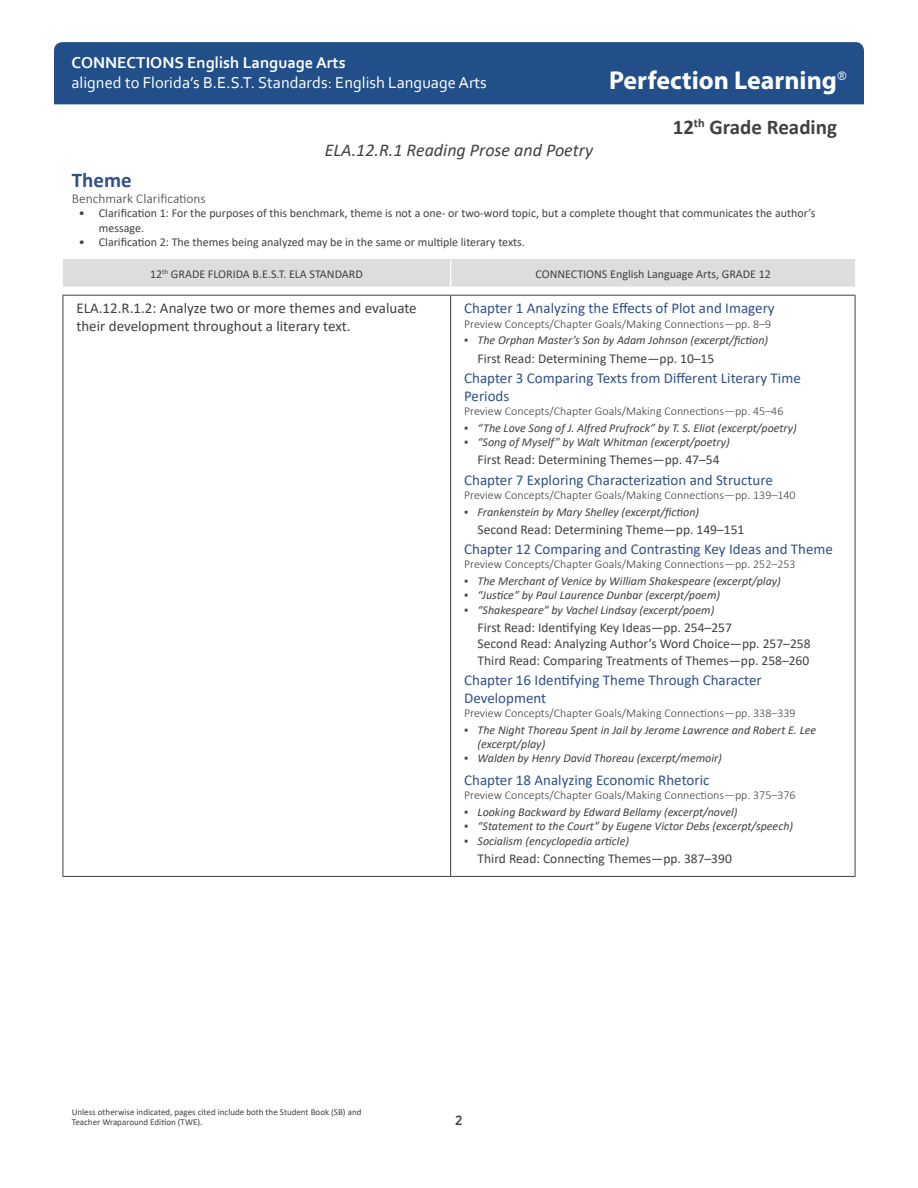
<style>
.page{position:relative;width:918px;height:1188px;background:#fff}
.page>*{position:absolute;margin:0;border:0;box-sizing:border-box;transform-origin:0 0}
.t1{font:700 25.95px "Myriad Pro";color:#fff}
.t2{font:700 21px "Calibri";color:#414142}
.Perfection_Subsectio{font:700 21px "Calibri";color:#315185}
.t3{font:italic 18px "Calibri";color:#414142}
.t4{font:16.5px "Corbel";color:#fff}
.t5{font:700 16.5px "Corbel";color:#fff}
.FL_Best_Citation_Cha{font:15px "Calibri";color:#315185}
.FL_BEST_Citations_Ch{font:15px/18px "Calibri";color:#315185}
.FL_BEST_Standard{font:15px/18px "Calibri";color:#414142}
.FL_BEST_Citations_1s{font:13.5px "Calibri";color:#414142}
.BenchClar_head{font:300 13.5px "Calibri";color:#414142}
.t6{font:500 13.5px "Gotham Narrow";color:#414142}
.t7{font:italic 12px/14.4px "Calibri";color:#414142}
.Chapter_intro{font:300 12px "Calibri";color:#414142}
.Calibri_Table_header{font:12px/14.4px "Calibri";color:#414142}
.t8{font:9px/10.8px "Calibri";color:#414142}
.s1{font-style:normal}
</style>
<div class="page">
<div style="left:54px;top:42px;width:810px;height:62px;background:#224f89"></div>
<div style="left:63px;top:260px;width:792px;height:27px;background:#dcdddf"></div>
<hr style="left:63px;top:259px;width:388px;height:1px;background:#dcdddf">
<hr style="left:451px;top:259px;width:404px;height:1px;background:#dcdddf">
<hr style="left:63px;top:296px;width:1px;height:580px;background:#414142">
<hr style="left:63px;top:876px;width:388px;height:1px;background:#414142">
<hr style="left:451px;top:876px;width:404px;height:1px;background:#414142">
<hr style="left:63px;top:295px;width:388px;height:1px;background:#414142">
<hr style="left:451px;top:295px;width:404px;height:1px;background:#414142">
<hr style="left:450px;top:296px;width:1px;height:580px;background:#414142">
<hr style="left:855px;top:296px;width:1px;height:580px;background:#414142">
<h3 class="t5" style="left:71px;top:52px;width:276px">CONNECTIONS English Language Arts</h3>
<h3 class="t4" style="left:71px;top:72px;width:417px">aligned to Florida’s B.E.S.T. Standards: English Language Arts</h3>
<h3 class="t3" style="left:325px;top:138px;width:270px">ELA.12.R.1 Reading Prose and Poetry</h3>
<h1 class="t1" style="left:609px;top:63px;width:239px">Perfection Learning<sup>®</sup></h1>
<h2 class="t2" style="left:673px;top:113px;width:166px">12<sup>th</sup> Grade Reading</h2>
<p class="Perfection_Subsectio" style="left:72px;top:165px;width:61px">Theme</p>
<p class="BenchClar_head" style="left:72px;top:190px;width:135px">Benchmark Clarifications</p>
<p class="Calibri_Table_header" style="left:99px;top:206px;width:718px;text-indent:-20px">• Clarification 1: For the purposes of this benchmark, theme is not a one- or two-word topic, but a complete thought that communicates the author’s message.</p>
<p class="Calibri_Table_header" style="left:79px;top:235px;width:448px">• Clarification 2: The themes being analyzed may be in the same or multiple literary texts.</p>
<p class="Calibri_Table_header" style="left:150px;top:266px;width:214px">12<sup>th</sup> GRADE FLORIDA B.E.S.T. ELA STANDARD</p>
<p class="Calibri_Table_header" style="left:536px;top:266px;width:237px">CONNECTIONS English Language Arts, GRADE 12</p>
<p class="FL_BEST_Standard" style="left:76px;top:299px;width:342px">ELA.12.R.1.2: Analyze two or more themes and evaluate their development throughout a literary text.</p>
<p class="FL_Best_Citation_Cha" style="left:464px;top:298px;width:312px">Chapter 1 Analyzing the Effects of Plot and Imagery</p>
<p class="Chapter_intro" style="left:464px;top:316px;width:309px">Preview Concepts/Chapter Goals/Making Connections—pp. 8–9</p>
<p class="t7" style="left:464px;top:332px;width:306px"><span class="s1">▪</span> The Orphan Master’s Son by Adam Johnson (excerpt/fiction)</p>
<p class="FL_BEST_Citations_1s" style="left:478px;top:349px;width:238px">First Read: Determining Theme—pp. 10–15</p>
<p class="FL_BEST_Citations_Ch" style="left:464px;top:368px;width:338px">Chapter 3 Comparing Texts from Different Literary Time<br>Periods</p>
<p class="Chapter_intro" style="left:464px;top:404px;width:321px">Preview Concepts/Chapter Goals/Making Connections—pp. 45–46</p>
<p class="t7" style="left:464px;top:420px;width:334px"><span class="s1">▪</span> “The Love Song of J. Alfred Prufrock” by T. S. Eliot (excerpt/poetry)</p>
<p class="t7" style="left:464px;top:434px;width:267px"><span class="s1">▪</span> “Song of Myself” by Walt Whitman (excerpt/poetry)</p>
<p class="FL_BEST_Citations_1s" style="left:478px;top:451px;width:243px">First Read: Determining Themes—pp. 47–54</p>
<p class="FL_Best_Citation_Cha" style="left:464px;top:469px;width:310px">Chapter 7 Exploring Characterization and Structure</p>
<p class="Chapter_intro" style="left:464px;top:488px;width:333px">Preview Concepts/Chapter Goals/Making Connections—pp. 139–140</p>
<p class="t7" style="left:464px;top:504px;width:237px"><span class="s1">▪</span> Frankenstein by Mary Shelley (excerpt/fiction)</p>
<p class="FL_BEST_Citations_1s" style="left:478px;top:520px;width:268px">Second Read: Determining Theme—pp. 149–151</p>
<p class="FL_Best_Citation_Cha" style="left:464px;top:539px;width:370px">Chapter 12 Comparing and Contrasting Key Ideas and Theme</p>
<p class="Chapter_intro" style="left:464px;top:557px;width:333px">Preview Concepts/Chapter Goals/Making Connections—pp. 252–253</p>
<p class="t7" style="left:464px;top:573px;width:318px"><span class="s1">▪</span> The Merchant of Venice by William Shakespeare (excerpt/play)</p>
<p class="t7" style="left:464px;top:588px;width:258px"><span class="s1">▪</span> “Justice” by Paul Laurence Dunbar (excerpt/poem)</p>
<p class="t7" style="left:464px;top:602px;width:252px"><span class="s1">▪</span> “Shakespeare” by Vachel Lindsay (excerpt/poem)</p>
<p class="FL_BEST_Citations_1s" style="left:478px;top:618px;width:256px">First Read: Identifying Key Ideas—pp. 254–257</p>
<p class="FL_BEST_Citations_1s" style="left:478px;top:635px;width:334px">Second Read: Analyzing Author’s Word Choice—pp. 257–258</p>
<p class="FL_BEST_Citations_1s" style="left:478px;top:651px;width:333px">Third Read: Comparing Treatments of Themes—pp. 258–260</p>
<p class="FL_BEST_Citations_Ch" style="left:464px;top:670px;width:299px">Chapter 16 Identifying Theme Through Character<br>Development</p>
<p class="Chapter_intro" style="left:464px;top:706px;width:333px">Preview Concepts/Chapter Goals/Making Connections—pp. 338–339</p>
<p class="t7" style="left:478px;top:722px;width:340px;text-indent:-14px"><span class="s1">▪</span> The Night Thoreau Spent in Jail by Jerome Lawrence and Robert E. Lee (excerpt/play)</p>
<p class="t7" style="left:464px;top:751px;width:259px"><span class="s1">▪</span> Walden by Henry David Thoreau (excerpt/memoir)</p>
<p class="FL_Best_Citation_Cha" style="left:464px;top:769px;width:247px">Chapter 18 Analyzing Economic Rhetoric</p>
<p class="Chapter_intro" style="left:464px;top:788px;width:333px">Preview Concepts/Chapter Goals/Making Connections—pp. 375–376</p>
<p class="t7" style="left:464px;top:804px;width:275px"><span class="s1">▪</span> Looking Backward by Edward Bellamy (excerpt/novel)</p>
<p class="t7" style="left:464px;top:818px;width:331px"><span class="s1">▪</span> “Statement to the Court” by Eugene Victor Debs (excerpt/speech)</p>
<p class="t7" style="left:464px;top:833px;width:166px"><span class="s1">▪</span> Socialism (encyclopedia article)</p>
<p class="FL_BEST_Citations_1s" style="left:478px;top:849px;width:256px">Third Read: Connecting Themes—pp. 387–390</p>
<p class="t8" style="left:72px;top:1106px;width:291px">Unless otherwise indicated, pages cited include both the Student Book (SB) and<br>Teacher Wraparound Edition (TWE).</p>
<p class="t6" style="left:455px;top:1112px;width:9px">2</p>
</div>
